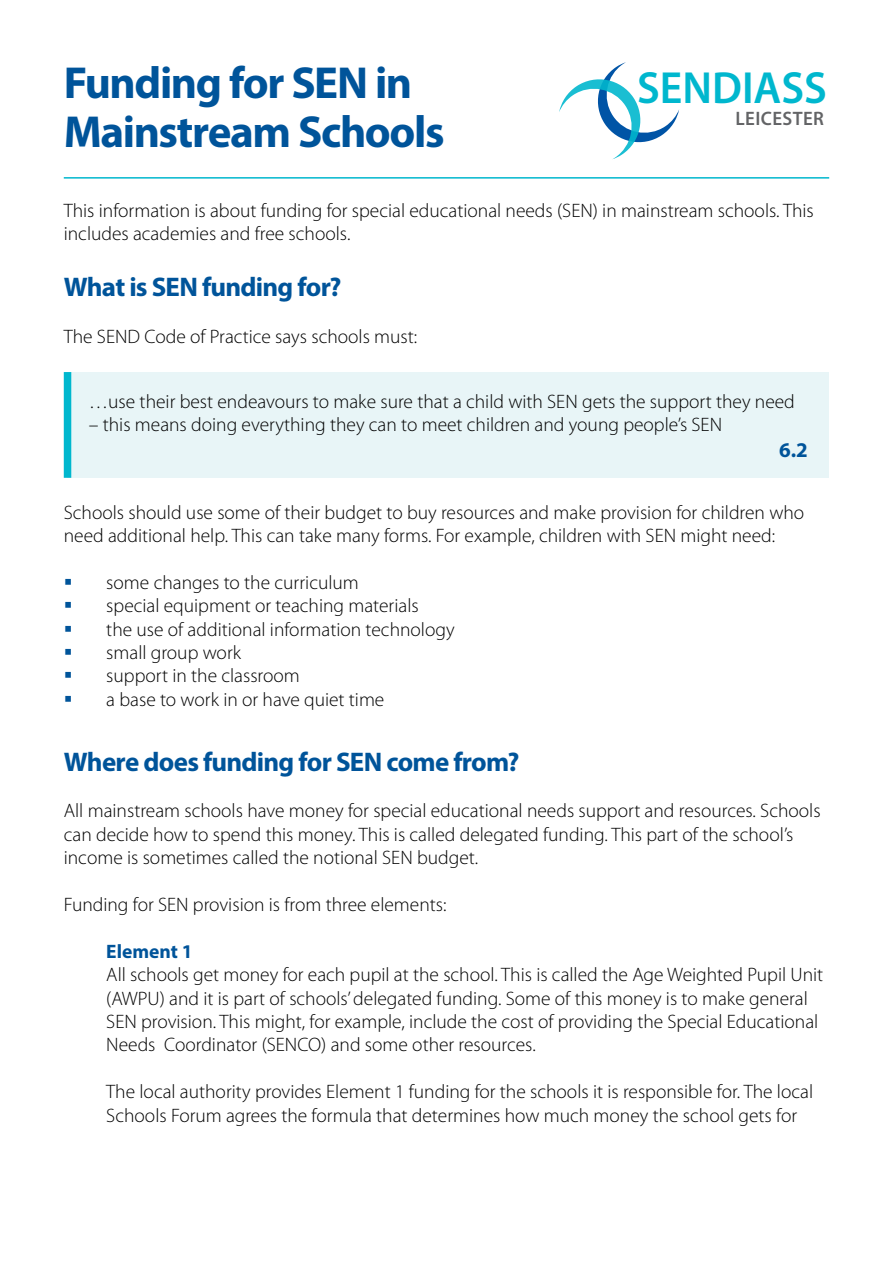
<style>
.page{position:relative;width:893px;height:1263px;background:#fff}
.page>*{position:absolute;margin:0;border:0;box-sizing:border-box;transform-origin:0 0}
.t1{font:600 45.3px "Myriad Pro";color:#00b7ce}
.t2{font:700 45px/49.8px "Myriad Pro";letter-spacing:-.03em;color:#00549a}
.t3{font:700 27px "Myriad Pro";letter-spacing:-.03em;color:#00549a}
.t4{font:700 21px "Myriad Pro";color:#00549a}
.t5{font:300 19.5px/23.4px "Myriad Pro";color:#000}
.t6{font:600 19.5px "Myriad Pro";letter-spacing:.02em;color:#636466}
.t7{font:700 19.5px "Myriad Pro";color:#00549a}
.s1{color:#00549a}
</style>
<div class="page">
<div style="left:68px;top:372px;width:761px;height:106px;background:#e8f5f7"></div>
<div style="left:64px;top:372px;width:7px;height:106px;background:#00b7ce"></div>
<svg style="left:559px;top:62px;width:120px;height:97px"></svg>
<hr style="left:64px;top:177px;width:765px;height:2px;background:#00b7ce">
<h2 class="t2" style="left:64px;top:56px;width:382px">Funding for SEN in<br>Mainstream Schools</h2>
<h1 class="t1" style="left:637px;top:59px;width:192px">SENDIASS</h1>
<p class="t6" style="left:735px;top:106px;width:90px">LEICESTER</p>
<p class="t5" style="left:64px;top:199px;width:752px">This information is about funding for special educational needs (SEN) in mainstream schools. This includes academies and free schools.</p>
<h3 class="t3" style="left:64px;top:269px;width:279px">What is SEN funding for?</h3>
<p class="t5" style="left:64px;top:325px;width:355px">The SEND Code of Practice says schools must:</p>
<p class="t5" style="left:89px;top:390px;width:708px">…use their best endeavours to make sure that a child with SEN gets the support they need</p>
<p class="t5" style="left:89px;top:413px;width:635px">– this means doing everything they can to meet children and young people’s SEN</p>
<p class="t4" style="left:779px;top:436px;width:30px">6.2</p>
<p class="t5" style="left:64px;top:501px;width:742px">Schools should use some of their budget to buy resources and make provision for children who need additional help. This can take many forms. For example, children with SEN might need:</p>
<p class="t5" style="left:64px;top:571px;width:297px"><span class="s1">▪</span> some changes to the curriculum</p>
<p class="t5" style="left:64px;top:594px;width:357px"><span class="s1">▪</span> special equipment or teaching materials</p>
<p class="t5" style="left:64px;top:618px;width:392px"><span class="s1">▪</span> the use of additional information technology</p>
<p class="t5" style="left:64px;top:641px;width:179px"><span class="s1">▪</span> small group work</p>
<p class="t5" style="left:64px;top:664px;width:238px"><span class="s1">▪</span> support in the classroom</p>
<p class="t5" style="left:64px;top:688px;width:322px"><span class="s1">▪</span> a base to work in or have quiet time</p>
<h3 class="t3" style="left:64px;top:744px;width:457px">Where does funding for SEN come from?</h3>
<p class="t5" style="left:64px;top:799px;width:758px">All mainstream schools have money for special educational needs support and resources. Schools can decide how to spend this money. This is called delegated funding. This part of the school’s income is sometimes called the notional SEN budget.</p>
<p class="t5" style="left:64px;top:893px;width:384px">Funding for SEN provision is from three elements:</p>
<p class="t7" style="left:106px;top:938px;width:88px">Element 1</p>
<p class="t5" style="left:106px;top:963px;width:718px">All schools get money for each pupil at the school. This is called the Age Weighted Pupil Unit (AWPU) and it is part of schools’ delegated funding. Some of this money is to make general SEN provision. This might, for example, include the cost of providing the Special Educational Needs Coordinator (SENCO) and some other resources.</p>
<p class="t5" style="left:106px;top:1080px;width:708px">The local authority provides Element 1 funding for the schools it is responsible for. The local<br>Schools Forum agrees the formula that determines how much money the school gets for</p>
</div>
